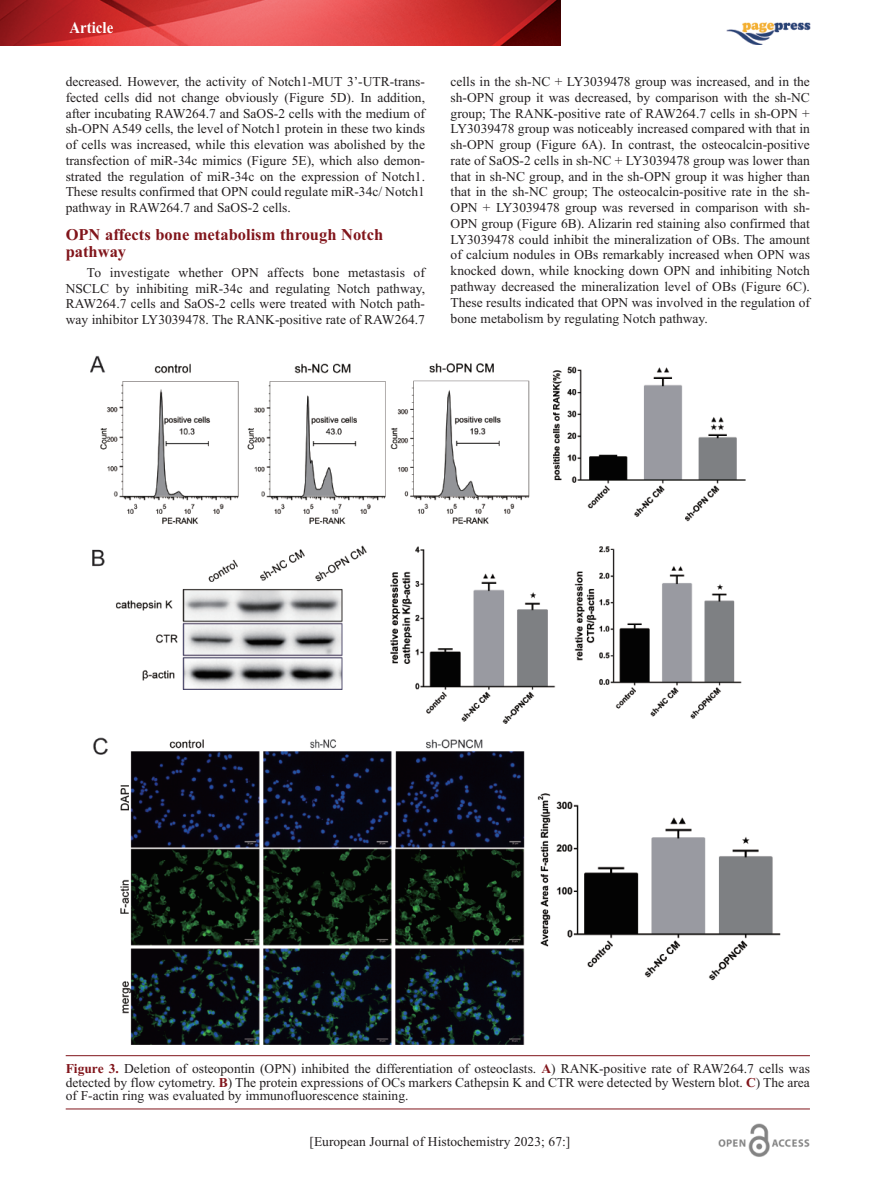
<style>
.page{position:relative;width:894px;height:1191px;background:#fff}
.page>*{position:absolute;margin:0;border:0;box-sizing:border-box;transform-origin:0 0}
.t1{font:700 16.5px/16.5px "Times New Roman";color:#81151b}
.t2{font:700 16.5px "Times New Roman";color:#fff;scale:.9 1}
.t3{font:13.5px/15.8px "Times New Roman";color:#231f20;text-align:justify}
.s1{font-weight:700;color:#81151b}
</style>
<div class="page">
<svg style="left:0;top:0;width:560px;height:45px;background:#cb3b3b"></svg>
<img style="left:718px;top:1123px;width:92px;height:34px">
<img style="left:726px;top:22px;width:85px;height:23px">
<hr style="left:66px;top:1055px;width:744px;height:1px;background:#81151b">
<hr style="left:66px;top:1108px;width:744px;height:1px;background:#81151b">
<img style="left:90px;top:355px;width:691px;height:689px">
<p class="t2" style="left:70px;top:17px;width:50px">Article</p>
<p class="t3" style="left:66px;top:74px;width:361px">decreased. However, the activity of Notch1-MUT 3’-UTR-trans&shy;fected cells did not change obviously (Figure 5D). In addition, after incubating RAW264.7 and SaOS-2 cells with the medium of sh-OPN A549 cells, the level of Notch1 protein in these two kinds of cells was increased, while this elevation was abolished by the transfection of miR-34c mimics (Figure 5E), which also demon&shy;strated the regulation of miR-34c on the expression of Notch1.<br>These results confirmed that OPN could regulate miR-34c/ Notch1 pathway in RAW264.7 and SaOS-2 cells.</p>
<p class="t1" style="left:66px;top:226px;width:319px">OPN affects bone metabolism through Notch pathway</p>
<p class="t3" style="left:66px;top:264px;width:361px;text-indent:21px">To investigate whether OPN affects bone metastasis of NSCLC by inhibiting miR-34c and regulating Notch pathway, RAW264.7 cells and SaOS-2 cells were treated with Notch path&shy;way inhibitor LY3039478. The RANK-positive rate of RAW264.7</p>
<p class="t3" style="left:450px;top:74px;width:361px">cells in the sh-NC + LY3039478 group was increased, and in the sh-OPN group it was decreased, by comparison with the sh-NC group; The RANK-positive rate of RAW264.7 cells in sh-OPN + LY3039478 group was noticeably increased compared with that in sh-OPN group (Figure 6A). In contrast, the osteocalcin-positive rate of SaOS-2 cells in sh-NC + LY3039478 group was lower than that in sh-NC group, and in the sh-OPN group it was higher than that in the sh-NC group; The osteocalcin-positive rate in the sh-OPN + LY3039478 group was reversed in comparison with sh-OPN group (Figure 6B). Alizarin red staining also confirmed that LY3039478 could inhibit the mineralization of OBs. The amount of calcium nodules in OBs remarkably increased when OPN was knocked down, while knocking down OPN and inhibiting Notch pathway decreased the mineralization level of OBs (Figure 6C).<br>These results indicated that OPN was involved in the regulation of bone metabolism by regulating Notch pathway.</p>
<p class="t3" style="left:66px;top:1061px;width:746px;line-height:13.5px"><span class="s1">Figure 3.</span> Deletion of osteopontin (OPN) inhibited the differentiation of osteoclasts. <span class="s1">A</span>) RANK-positive rate of RAW264.7 cells was detected by flow cytometry. <span class="s1">B</span>) The protein expressions of OCs markers Cathepsin K and CTR were detected by Western blot. <span class="s1">C</span>) The area of F-actin ring was evaluated by immunofluorescence staining.</p>
<p class="t3" style="left:309px;top:1133px;width:262px">[European Journal of Histochemistry 2023; 67:]</p>
</div>
